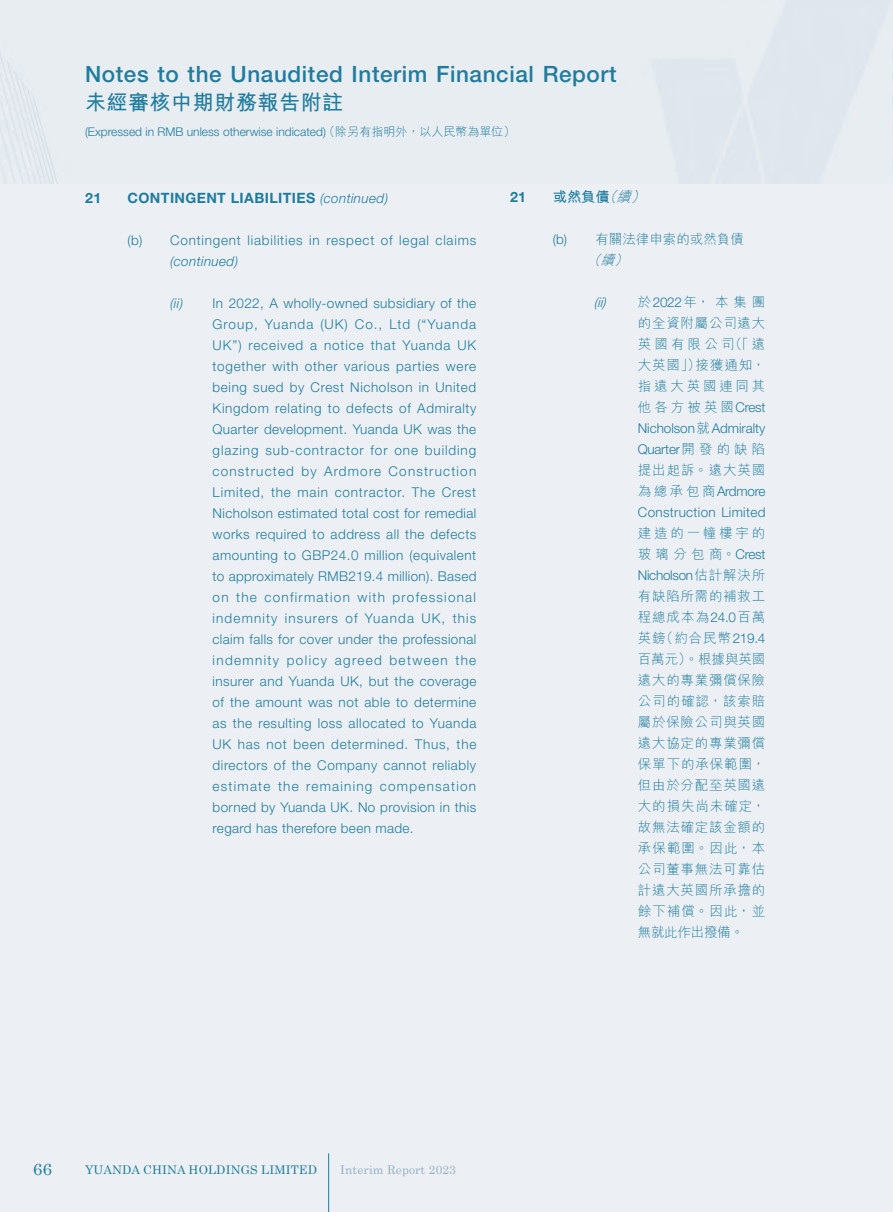
<style>
.page{position:relative;width:893px;height:1212px;background:#fff}
.page>*{position:absolute;margin:0;border:0;box-sizing:border-box;transform-origin:0 0}
.t1{font:500 22.5px "Helvetica Neue LT Std";letter-spacing:.025em;color:#207c9e}
.t2{font:700 21px "M Hei HK";letter-spacing:.025em;color:#207c9e}
.t3{font:16.5px "Century";color:#207c9e}
._01_E_Heading_1{font:700 14.25px "Helvetica Neue LT Std";letter-spacing:.025em;color:#207c9e}
._01_C_Heading_1{font:700 14.25px "M Hei HK";color:#207c9e}
._01_C_Heading_1-2{font:700 14.25px "Helvetica Neue LT Std";color:#207c9e}
._00_E_Body_text{font:300 13.5px/21px "Helvetica Neue LT Std";letter-spacing:.025em;color:#207c9e;text-align:justify}
._00_C_Body_text{font:300 13.5px/21px "M Hei HK";letter-spacing:.055em;color:#207c9e;text-align:justify}
._00_E_Body_text-2{font:300 13.5px/21px "Helvetica Neue LT Std";letter-spacing:.06em;color:#207c9e}
._02_C_Heading_2{font:300 13.5px/21px "M Hei HK";color:#207c9e}
._00_C_Body_text-2{font:italic 300 13.5px "Helvetica Neue LT Std";color:#207c9e}
.t4{font:300 12px "Helvetica Neue LT Std";color:#207c9e}
.t5{font:12px "Century";letter-spacing:.01em;color:#207c9e}
.t6{font:12px "Century";letter-spacing:.01em;color:#95b0c5}
.s1{font-family:"M Hei HK"}
.s2{font-weight:300;font-style:italic;font-size:13.5px}
.s3{font-style:italic}
.s4{font-weight:300;font-style:italic}
.s5{font-family:"Helvetica Neue LT Std"}
</style>
<div class="page">
<div style="left:0;top:0;width:892px;height:1212px;background:#ecf0f4"></div>
<hr style="left:328px;top:1153px;width:1px;height:59px;background:#207c9e">
<h1 class="t1" style="left:85px;top:61px;width:533px">Notes to the Unaudited Interim Financial Report</h1>
<h2 class="t2" style="left:85px;top:87px;width:260px">未經審核中期財務報告附註</h2>
<p class="t4" style="left:85px;top:125px;width:432px">(Expressed in RMB unless otherwise indicated) <span class="s1">（除另有指明外，以人民幣為單位）</span></p>
<p class="_01_E_Heading_1" style="left:85px;top:189px;width:18px">21</p>
<p class="_01_E_Heading_1" style="left:128px;top:189px;width:262px">CONTINGENT LIABILITIES <span class="s2">(continued)</span></p>
<p class="_00_E_Body_text-2" style="left:170px;top:229px;width:308px;text-indent:-43px">(b) Contingent liabilities in respect of legal claims <span class="s3">(continued)</span></p>
<p class="_00_E_Body_text" style="left:213px;top:292px;width:265px;text-indent:-43px"><span class="s3">(ii)</span> In 2022, A wholly-owned subsidiary of the Group, Yuanda (UK) Co., Ltd (“Yuanda UK”) received a notice that Yuanda UK together with other various parties were being sued by Crest Nicholson in United Kingdom relating to defects of Admiralty Quarter development. Yuanda UK was the glazing sub-contractor for one building constructed by Ardmore Construction Limited, the main contractor. The Crest Nicholson estimated total cost for remedial works required to address all the defects amounting to GBP24.0 million (equivalent to approximately RMB219.4 million). Based on the confirmation with professional indemnity insurers of Yuanda UK, this claim falls for cover under the professional indemnity policy agreed between the insurer and Yuanda UK, but the coverage of the amount was not able to determine as the resulting loss allocated to Yuanda UK has not been determined. Thus, the directors of the Company cannot reliably estimate the remaining compensation borned by Yuanda UK. No provision in this regard has therefore been made.</p>
<p class="_01_C_Heading_1-2" style="left:510px;top:188px;width:17px">21</p>
<p class="_01_C_Heading_1" style="left:553px;top:187px;width:98px">或然負債<span class="s4">（續）</span></p>
<p class="_02_C_Heading_2" style="left:587px;top:228px;width:158px;text-indent:-34px"><span class="s5">(b)</span> 有關法律申索的或然負債<span class="s3">（續）</span></p>
<p class="_00_C_Body_text-2" style="left:594px;top:294px;width:14px">(ii)</p>
<p class="_00_C_Body_text" style="left:638px;top:291px;width:129px">於<span class="s5">2022</span>年，本集團的全資附屬公司遠大英國有限公司（「遠大英國」）接獲通知，指遠大英國連同其他各方被英國<span class="s5">Crest Nicholson</span>就<span class="s5">Admiralty Quarter</span>開發的缺陷提出起訴。遠大英國為總承包商<span class="s5">Ardmore Construction Limited</span>建造的一幢樓宇的玻璃分包商。<span class="s5">Crest Nicholson</span>估計解決所有缺陷所需的補救工程總成本為<span class="s5">24.0</span>百萬英鎊（約合民幣<span class="s5">219.4</span>百萬元）。根據與英國遠大的專業彌償保險公司的確認，該索賠屬於保險公司與英國遠大協定的專業彌償保單下的承保範圍，但由於分配至英國遠大的損失尚未確定，故無法確定該金額的承保範圍。因此，本公司董事無法可靠估計遠大英國所承擔的餘下補償。因此，並無就此作出撥備。</p>
<p class="t3" style="left:33px;top:1155px;width:20px">66</p>
<p class="t5" style="left:85px;top:1159px;width:234px">YUANDA CHINA HOLDINGS LIMITED</p>
<p class="t6" style="left:340px;top:1159px;width:117px">Interim Report 2023</p>
</div>
